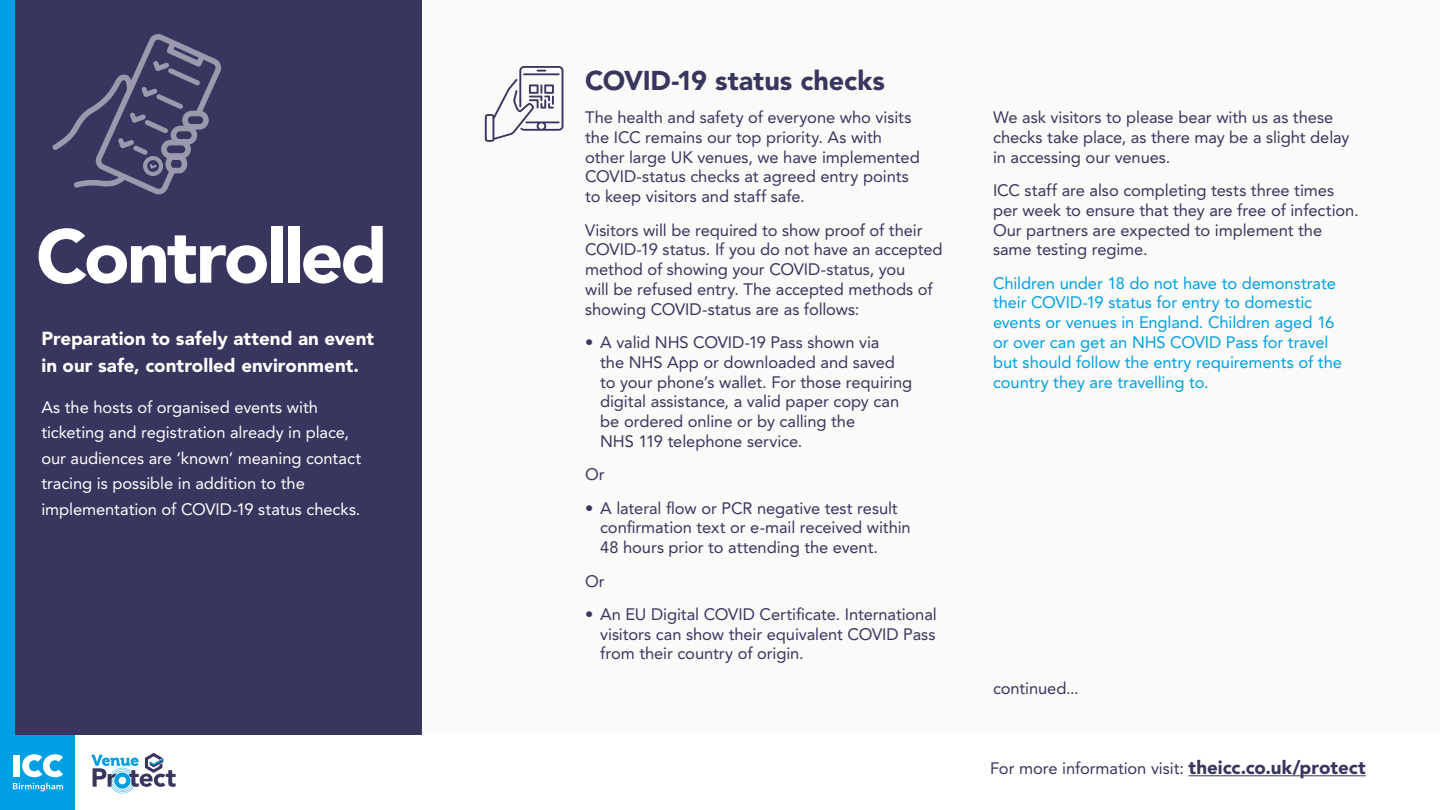
<style>
.page{position:relative;width:1440px;height:810px;background:#fff}
.page>*{position:absolute;margin:0;border:0;box-sizing:border-box;transform-origin:0 0}
.t1{font:900 75px "Avenir LT Pro";letter-spacing:-.04em;color:#fff}
.t2{font:900 27px "Avenir LT Pro";color:#38355e}
.t3{font:900 18.75px/27.8px "Avenir LT Pro";color:#fff}
.t4{font:16.5px/19.8px "Avenir LT Pro";letter-spacing:-.005em;color:#38355e}
.t5{font:16.5px/19.8px "Avenir LT Pro";letter-spacing:-.005em;color:#009fe3}
.t6{font:16.5px/25.5px "Avenir LT Pro";letter-spacing:-.005em;color:#fff}
.s1{font-weight:900;font-size:18.75px}
</style>
<div class="page">
<div style="left:0;top:0;width:1440px;height:735px;background:#fafaf9"></div>
<div style="left:0;top:0;width:422px;height:735px;background:#38355e"></div>
<svg style="left:52px;top:34px;width:169px;height:161px"></svg>
<svg style="left:485px;top:66px;width:78px;height:76px"></svg>
<div style="left:0;top:0;width:15px;height:735px;background:#009fe3"></div>
<div style="left:0;top:735px;width:75px;height:75px;background:#009fe3;border-radius:3px"></div>
<div style="left:13px;top:755px;width:7px;height:22px;background:#fff"></div>
<svg style="left:22px;top:754px;width:41px;height:23px"></svg>
<svg style="left:13px;top:783px;width:50px;height:8px"></svg>
<svg style="left:92px;top:753px;width:84px;height:40px"></svg>
<hr style="left:1189px;top:775px;width:177px;height:1px;background:#38355e">
<h1 class="t1" style="left:36px;top:211px;width:353px">Controlled</h1>
<p class="t3" style="left:41px;top:324px;width:334px">Preparation to safely attend an event in our safe, controlled environment.</p>
<p class="t6" style="left:41px;top:394px;width:321px">As the hosts of organised events with ticketing and registration already in place, our audiences are ‘known’ meaning contact tracing is possible in addition to the implementation of COVID-19 status checks.</p>
<h2 class="t2" style="left:585px;top:64px;width:301px">COVID-19 status checks</h2>
<p class="t4" style="left:585px;top:107px;width:336px">The health and safety of everyone who visits the ICC remains our top priority. As with other large UK venues, we have implemented COVID-status checks at agreed entry points to keep visitors and staff safe.</p>
<p class="t4" style="left:585px;top:220px;width:359px">Visitors will be required to show proof of their COVID-19 status. If you do not have an accepted method of showing your COVID-status, you<br>will be refused entry. The accepted methods of showing COVID-status are as follows:</p>
<p class="t4" style="left:600px;top:332px;width:314px;text-indent:-15px">• A valid NHS COVID-19 Pass shown via<br>the NHS App or downloaded and saved to your phone’s wallet. For those requiring digital assistance, a valid paper copy can be ordered online or by calling the<br>NHS 119 telephone service.</p>
<p class="t4" style="left:585px;top:465px;width:21px">Or</p>
<p class="t4" style="left:600px;top:498px;width:312px;text-indent:-15px">• A lateral flow or PCR negative test result confirmation text or e-mail received within<br>48 hours prior to attending the event.</p>
<p class="t4" style="left:585px;top:571px;width:21px">Or</p>
<p class="t4" style="left:600px;top:604px;width:338px;text-align:justify;text-indent:-15px">• An EU Digital COVID Certificate. International visitors can show their equivalent COVID Pass from their country of origin.</p>
<p class="t4" style="left:993px;top:107px;width:358px">We ask visitors to please bear with us as these checks take place, as there may be a slight delay in accessing our venues.</p>
<p class="t4" style="left:993px;top:180px;width:367px">ICC staff are also completing tests three times per week to ensure that they are free of infection.<br>Our partners are expected to implement the same testing regime.</p>
<p class="t5" style="left:993px;top:273px;width:350px">Children under 18 do not have to demonstrate their COVID-19 status for entry to domestic events or venues in England. Children aged 16 or over can get an NHS COVID Pass for travel but should follow the entry requirements of the country they are travelling to.</p>
<p class="t4" style="left:993px;top:678px;width:87px">continued...</p>
<p class="t4" style="left:990px;top:758px;width:377px">For more information visit: <span class="s1">theicc.co.uk/protect</span></p>
</div>
